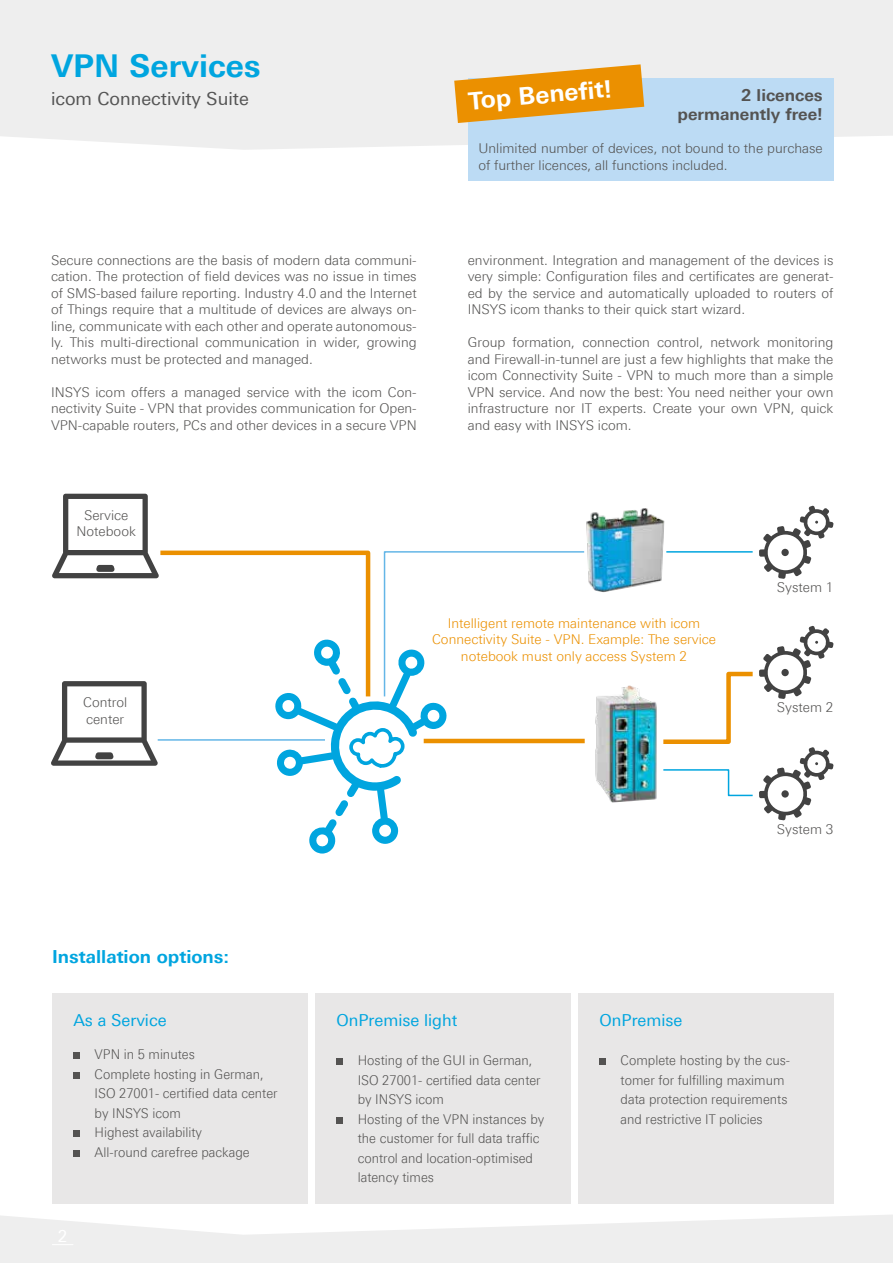
<style>
.page{position:relative;width:893px;height:1263px;background:#fff}
.page>*{position:absolute;margin:0;border:0;box-sizing:border-box;transform-origin:0 0}
.t1{font:700 31.5px "Linotype Univers 630";color:#00a5df}
.t2{font:700 24.3px "Linotype Univers 630";color:#fff}
.t3{font:18px "Linotype Univers 430";color:#545454}
.t4{font:700 18px "Linotype Univers 630";color:#00a5df}
.t5{font:16.5px "Linotype Univers 430";color:#00a5df}
.t6{font:700 16.5px/19.5px "Linotype Univers 630";color:#545352;text-align:right}
.t7{font:300 13.5px/16.5px "Linotype Univers 330";color:#545352;text-align:justify}
.t8{font:300 13.5px/19.5px "Linotype Univers 330";color:#545352;scale:.95 1}
.t9{font:300 13.5px/16.5px "Linotype Univers 330";color:#eb9000;text-align:center}
</style>
<div class="page">
<div style="left:0;top:0;width:893px;height:150px;background:#eee"></div>
<svg style="left:0;top:1215px;width:893px;height:48px"></svg>
<div style="left:468px;top:78px;width:365px;height:102px;background:#bcdbf4"></div>
<svg style="left:454px;top:64px;width:190px;height:59px;background:#e5a846"></svg>
<img style="left:595px;top:685px;width:62px;height:117px">
<img style="left:586px;top:508px;width:79px;height:84px">
<svg style="left:759px;top:506px;width:75px;height:73px"></svg>
<div style="left:52px;top:993px;width:255px;height:210px;background:#e8e7e7"></div>
<div style="left:73px;top:1052px;width:7px;height:7px;background:#545352"></div>
<div style="left:73px;top:1072px;width:7px;height:7px;background:#545352"></div>
<div style="left:73px;top:1130px;width:7px;height:7px;background:#545352"></div>
<div style="left:73px;top:1150px;width:7px;height:7px;background:#545352"></div>
<div style="left:315px;top:993px;width:255px;height:210px;background:#e8e7e7"></div>
<div style="left:336px;top:1058px;width:7px;height:7px;background:#545352"></div>
<div style="left:336px;top:1117px;width:7px;height:7px;background:#545352"></div>
<div style="left:578px;top:993px;width:255px;height:210px;background:#e8e7e7"></div>
<div style="left:600px;top:1058px;width:6px;height:7px;background:#545352"></div>
<svg style="left:663px;top:626px;width:171px;height:194px"></svg>
<svg style="left:51px;top:494px;width:534px;height:359px"></svg>
<hr style="left:158px;top:739px;width:167px;height:2px;background:#64b6e7">
<hr style="left:666px;top:551px;width:87px;height:2px;background:#00a5df">
<h1 class="t1" style="left:51px;top:47px;width:211px">VPN Services</h1>
<h3 class="t3" style="left:51px;top:89px;width:199px">icom Connectivity Suite</h3>
<h2 class="t2" style="left:467px;top:86px;width:146px;rotate:-5deg">Top Benefit!</h2>
<p class="t6" style="left:677px;top:85px;width:147px">2 licences permanently free!</p>
<p class="t7" style="left:478px;top:140px;width:346px">Unlimited number of devices, not bound to the purchase of further licences, all functions included.</p>
<p class="t7" style="left:51px;top:252px;width:367px">Secure connections are the basis of modern data communi&shy;cation. The protection of field devices was no issue in times of SMS-based failure reporting. Industry 4.0 and the Internet of Things require that a multitude of devices are always on&shy;line, communicate with each other and operate autonomous&shy;ly. This multi-directional communication in wider, growing networks must be protected and managed.</p>
<p class="t7" style="left:51px;top:384px;width:367px">INSYS icom offers a managed service with the icom Con&shy;nectivity Suite - VPN that provides communication for Open-VPN-capable routers, PCs and other devices in a secure VPN</p>
<p class="t7" style="left:468px;top:252px;width:367px">environment. Integration and management of the devices is very simple: Configuration files and certificates are generat&shy;ed by the service and automatically uploaded to routers of INSYS icom thanks to their quick start wizard.</p>
<p class="t7" style="left:468px;top:334px;width:367px">Group formation, connection control, network monitoring and Firewall-in-tunnel are just a few highlights that make the icom Connectivity Suite - VPN to much more than a simple VPN service. And now the best: You need neither your own infrastructure nor IT experts. Create your own VPN, quick and easy with INSYS icom.</p>
<p class="t7" style="left:77px;top:506px;width:61px;text-align:center">Service<br>Notebook</p>
<p class="t7" style="left:83px;top:694px;width:46px">Control center</p>
<p class="t9" style="left:432px;top:615px;width:286px">Intelligent remote maintenance with icom<br>Connectivity Suite - VPN. Example: The service notebook must only access System 2</p>
<p class="t7" style="left:777px;top:579px;width:58px">System 1</p>
<p class="t7" style="left:777px;top:699px;width:58px">System 2</p>
<p class="t7" style="left:777px;top:821px;width:58px">System 3</p>
<h3 class="t4" style="left:52px;top:946px;width:179px">Installation options:</h3>
<p class="t5" style="left:73px;top:1011px;width:95px">As a Service</p>
<p class="t8" style="left:95px;top:1044px;width:194px">VPN in 5 minutes<br>Complete hosting in German,<br>ISO 27001- certified data center by INSYS icom<br>Highest availability<br>All-round carefree package</p>
<p class="t5" style="left:336px;top:1011px;width:122px">OnPremise light</p>
<p class="t8" style="left:358px;top:1050px;width:198px">Hosting of the GUI in German,<br>ISO 27001- certified data center by INSYS icom<br>Hosting of the VPN instances by the customer for full data traffic control and location-optimised latency times</p>
<p class="t5" style="left:600px;top:1011px;width:84px">OnPremise</p>
<p class="t8" style="left:621px;top:1050px;width:180px">Complete hosting by the cus&shy;tomer for fulfilling maximum data protection requirements and restrictive IT policies</p>
</div>
